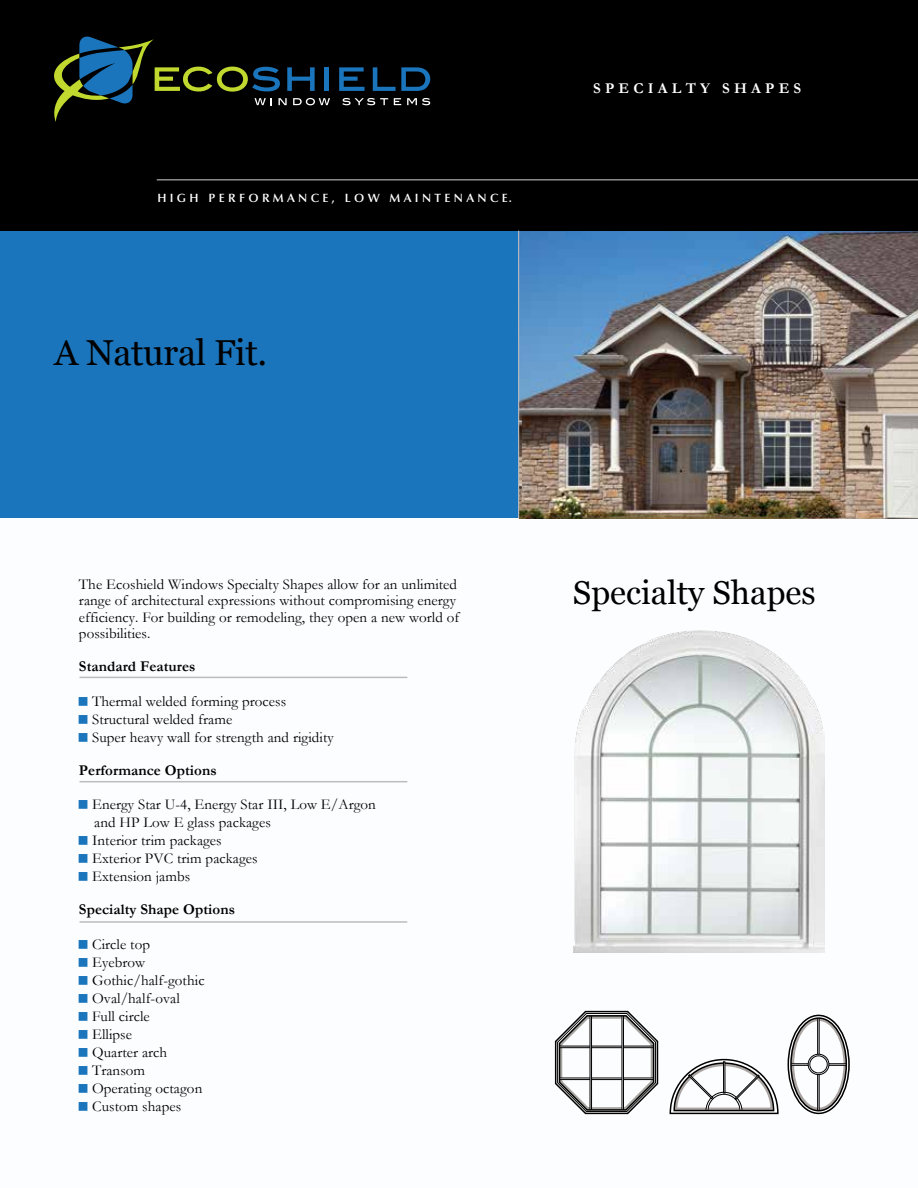
<style>
.page{position:relative;width:918px;height:1188px;background:#fff}
.page>*{position:absolute;margin:0;border:0;box-sizing:border-box;transform-origin:0 0}
.t1{font:36px "Georgia";letter-spacing:-.01em;color:#000}
.t2{font:33px "Georgia";color:#000}
.t3{font:15px/18px "Garamond";letter-spacing:.005em;color:#000}
.t4{font:700 15px "Garamond";letter-spacing:.005em;color:#000}
.t5{font:700 15px "Garamond";letter-spacing:.28em;color:#fff}
.t6{font:600 12px "Optima LT Std";letter-spacing:.28em;color:#fff}
</style>
<div class="page">
<div style="left:0;top:214px;width:692px;height:304px;background:#1b75bc"></div>
<img style="left:519px;top:231px;width:399px;height:287px">
<div style="left:0;top:0;width:918px;height:231px;background:#000"></div>
<hr style="left:157px;top:179px;width:761px;height:1px;background:#bcbdc0">
<hr style="left:518px;top:231px;width:1px;height:287px;background:#bcbdc0">
<hr style="left:80px;top:677px;width:327px;height:1px;background:#bcbcbf">
<hr style="left:80px;top:781px;width:327px;height:1px;background:#bcbcbf">
<hr style="left:80px;top:921px;width:327px;height:2px;background:#bcbcbf">
<svg style="left:339px;top:67px;width:26px;height:24px"></svg>
<svg style="left:373px;top:67px;width:57px;height:24px"></svg>
<svg style="left:54px;top:37px;width:276px;height:85px"></svg>
<svg style="left:342px;top:98px;width:46px;height:7px"></svg>
<svg style="left:394px;top:98px;width:7px;height:7px"></svg>
<svg style="left:407px;top:98px;width:23px;height:7px"></svg>
<svg style="left:554px;top:1010px;width:105px;height:105px"></svg>
<svg style="left:669px;top:1058px;width:110px;height:57px"></svg>
<svg style="left:787px;top:1014px;width:63px;height:101px"></svg>
<img style="left:573px;top:631px;width:251px;height:322px">
<p class="t6" style="left:157px;top:191px;width:356px">HIGH PERFORMANCE, LOW MAINTENANCE.</p>
<h1 class="t1" style="left:54px;top:331px;width:215px">A Natural Fit.</h1>
<p class="t5" style="left:593px;top:78px;width:209px">SPECIALTY SHAPES</p>
<p class="t3" style="left:79px;top:576px;width:382px;line-height:16.5px">The Ecoshield Windows Specialty Shapes allow for an unlimited range of architectural expressions without compromising energy efficiency. For building or remodeling, they open a new world of possibilities.</p>
<p class="t4" style="left:79px;top:656px;width:118px">Standard Features</p>
<p class="t3" style="left:92px;top:692px;width:243px">Thermal welded forming process<br>Structural welded frame<br>Super heavy wall for strength and rigidity</p>
<p class="t4" style="left:79px;top:760px;width:139px">Performance Options</p>
<p class="t3" style="left:92px;top:795px;width:285px">Energy Star U-4, Energy Star III, Low E/Argon and HP Low E glass packages<br>Interior trim packages<br>Exterior PVC trim packages<br>Extension jambs</p>
<p class="t4" style="left:79px;top:899px;width:158px">Specialty Shape Options</p>
<p class="t3" style="left:92px;top:935px;width:114px">Circle top<br>Eyebrow<br>Gothic/half-gothic<br>Oval/half-oval<br>Full circle<br>Ellipse<br>Quarter arch<br>Transom<br>Operating octagon<br>Custom shapes</p>
<h2 class="t2" style="left:573px;top:573px;width:244px">Specialty Shapes</h2>
</div>
